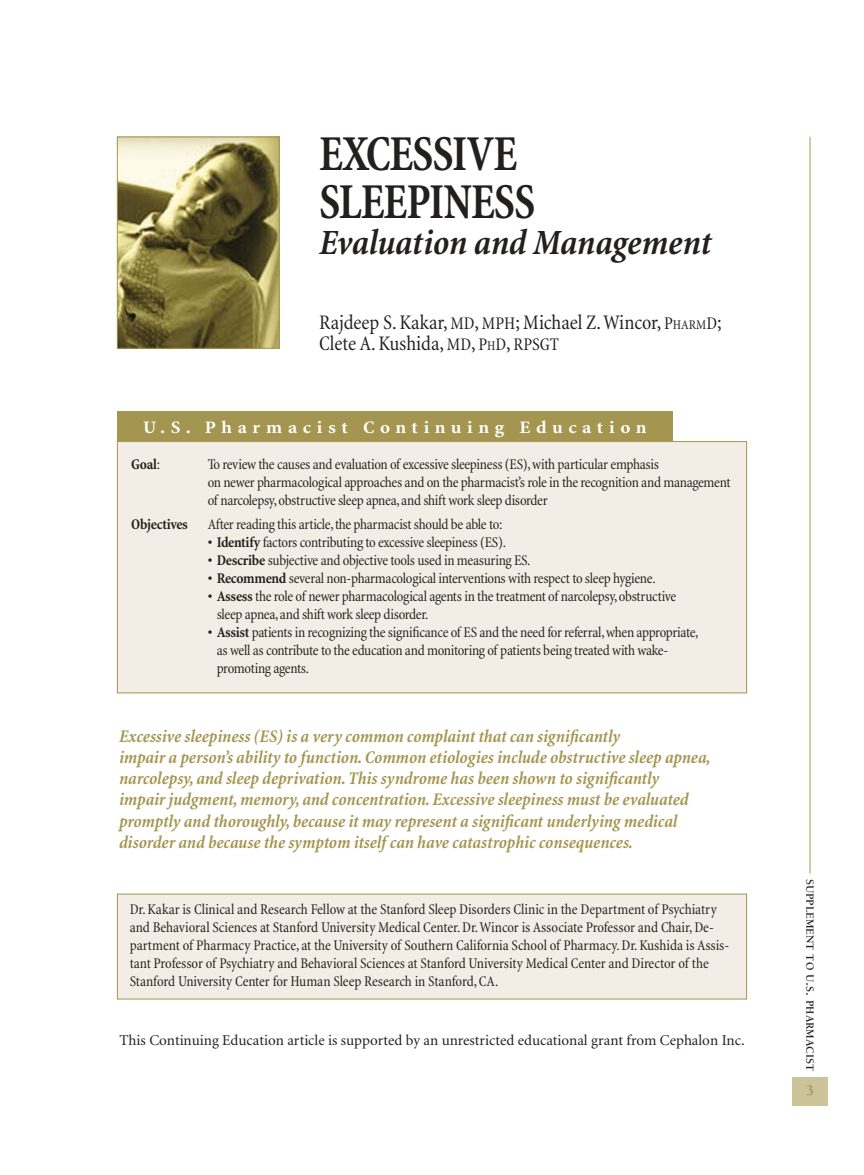
<style>
.page{position:relative;width:864px;height:1175px;background:#fff}
.page>*{position:absolute;margin:0;border:0;box-sizing:border-box;transform-origin:0 0}
.t1{font:700 condensed 51px/48px "Minion";letter-spacing:-.025em;color:#231f1f;scale:.9 1}
.t2{font:italic 700 condensed 36px "Minion";letter-spacing:-.01em;color:#231f1f}
.t3{font:condensed 21px/21px "Minion";color:#231f1f}
.t4{font:italic 700 condensed 18px/21px "Minion";letter-spacing:-.005em;color:#a49650}
.t5{font:700 condensed 17.85px "Minion";letter-spacing:.27em;color:#fff;scale:1.18 1}
.t6{font:condensed 15px/18px "Minion";letter-spacing:-.02em;color:#231f1f}
.t7{font:15px "Minion";color:#231f1f}
.t8{font:700 condensed 15px "Minion";letter-spacing:-.015em;color:#231f1f}
.t9{font:700 15px "Berkeley";color:#a49650}
.t10{font:700 11.25px "Berkeley";color:#231f1f}
.s1{font-size:18px}
.s2{font-size:13.5px}
.s3{font-weight:400}
.s4{font-weight:700}
.s5{font-size:15px}
</style>
<div class="page">
<img style="left:119px;top:139px;width:159px;height:208px">
<div style="left:117px;top:137px;width:163px;height:212px;border:1px solid #a49650"></div>
<div style="left:117px;top:411px;width:556px;height:31px;background:#a49650"></div>
<div style="left:117px;top:441px;width:630px;height:252px;background:#f2eee6"></div>
<div style="left:117px;top:441px;width:630px;height:252px;border:1px solid #a49650"></div>
<div style="left:792px;top:1077px;width:36px;height:29px;background:#cdc39b"></div>
<hr style="left:810px;top:137px;width:1px;height:736px;background:#a49650">
<div style="left:117px;top:894px;width:630px;height:105px;background:#f2eee6"></div>
<h1 class="t1" style="left:319px;top:134px;width:242px">EXCESSIVE<br>SLEEPINESS</h1>
<h2 class="t2" style="left:319px;top:228px;width:394px">Evaluation and Management</h2>
<h3 class="t3" style="left:319px;top:313px;width:404px">Rajdeep S. Kakar, <span class="s1">MD</span>, <span class="s1">MPH</span>; Michael Z.Wincor, <span class="s1">P</span><span class="s2">HARM</span><span class="s1">D</span>;<br>Clete A. Kushida,<span class="s1">MD</span>, <span class="s1">P</span><span class="s2">H</span><span class="s1">D</span>, <span class="s1">RPSGT</span></h3>
<p class="t5" style="left:143px;top:420px;width:428px">U.S. Pharmacist Continuing Education</p>
<p class="t8" style="left:131px;top:458px;width:30px">Goal<span class="s3">:</span></p>
<p class="t6" style="left:208px;top:456px;width:524px">To review the causes and evaluation of excessive sleepiness (ES), with particular emphasis<br>on newer pharmacological approaches and on the pharmacist’s role in the recognition and management of narcolepsy, obstructive sleep apnea, and shift work sleep disorder</p>
<p class="t8" style="left:131px;top:518px;width:58px">Objectives</p>
<p class="t6" style="left:208px;top:516px;width:296px">After reading this article, the pharmacist should be able to:</p>
<p class="t6" style="left:208px;top:534px;width:300px"><span class="s4">• Identify</span> factors contributing to excessive sleepiness (ES).</p>
<p class="t6" style="left:208px;top:552px;width:324px"><span class="s4">• Describe</span> subjective and objective tools used in measuring ES.</p>
<p class="t6" style="left:208px;top:570px;width:449px"><span class="s4">• Recommend</span> several non-pharmacological interventions with respect to sleep hygiene.</p>
<p class="t6" style="left:217px;top:588px;width:461px;text-indent:-9px"><span class="s4">• Assess</span> the role of newer pharmacological agents in the treatment of narcolepsy, obstructive sleep apnea,and shift work sleep disorder.</p>
<p class="t6" style="left:217px;top:624px;width:483px;text-indent:-9px"><span class="s4">• Assist</span> patients in recognizing the significance of ES and the need for referral, when appropriate, as well as contribute to the education and monitoring of patients being treated with wake&shy;promoting agents.</p>
<p class="t4" style="left:119px;top:727px;width:593px">Excessive sleepiness (ES) is a very common complaint that can significantly<br>impair a person’s ability to function. Common etiologies include obstructive sleep apnea, narcolepsy, and sleep deprivation. This syndrome has been shown to significantly<br>impair judgment, memory, and concentration. Excessive sleepiness must be evaluated promptly and thoroughly, because it may represent a significant underlying medical disorder and because the symptom itself can have catastrophic consequences.</p>
<p class="t6" style="left:130px;top:901px;width:601px">Dr. Kakar is Clinical and Research Fellow at the Stanford Sleep Disorders Clinic in the Department of Psychiatry and Behavioral Sciences at Stanford University Medical Center. Dr.Wincor is Associate Professor and Chair, De&shy;partment of Pharmacy Practice, at the University of Southern California School of Pharmacy. Dr. Kushida is Assis&shy;tant Professor of Psychiatry and Behavioral Sciences at Stanford University Medical Center and Director of the Stanford University Center for Human Sleep Research in Stanford, CA.</p>
<p class="t7" style="left:120px;top:1033px;width:627px">This Continuing Education article is supported by an unrestricted educational grant from Cephalon Inc.</p>
<p class="t10" style="left:814px;top:879px;width:194px;rotate:90deg">SUPPLEMENT TO U<span class="s5">.</span>S<span class="s5">.</span> PHARMACIST</p>
<p class="t9" style="left:806px;top:1084px;width:10px">3</p>
</div>
